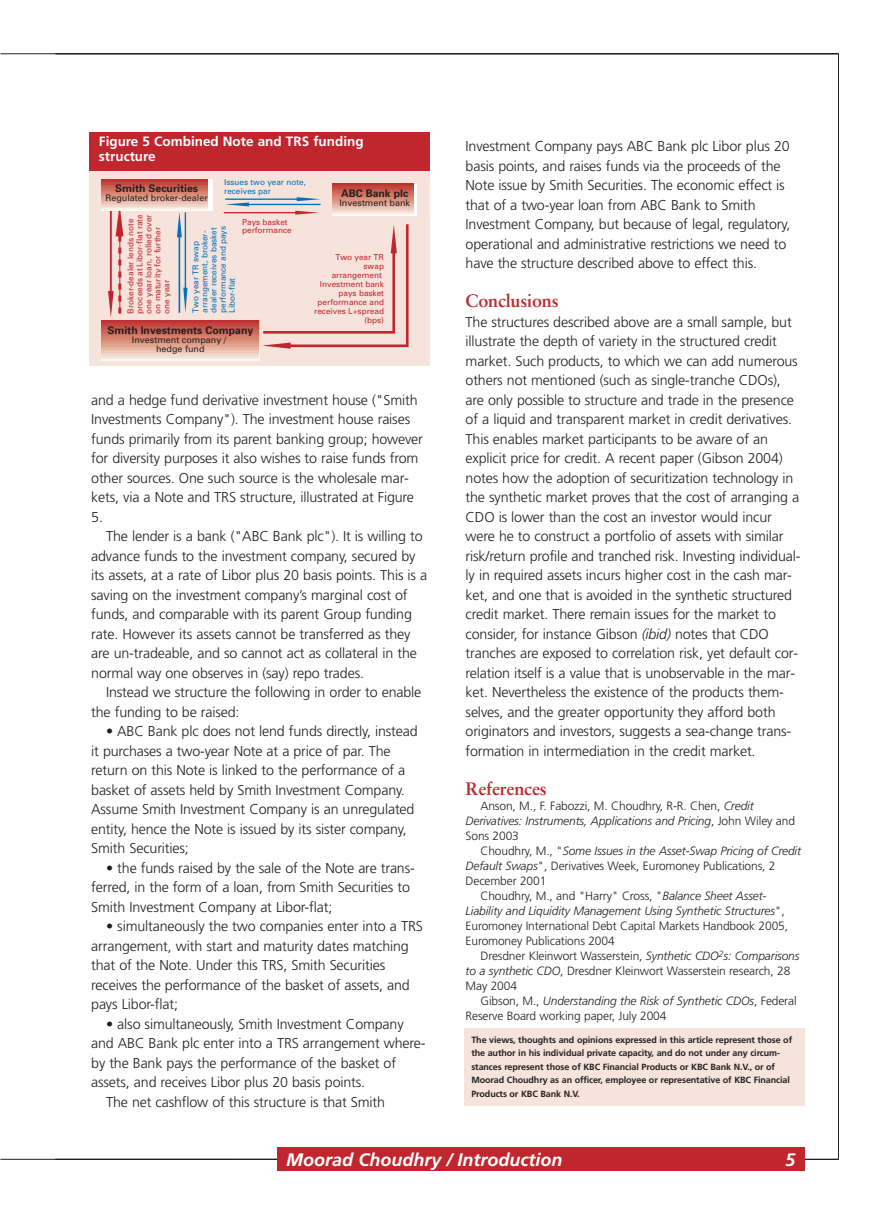
<style>
.page{position:relative;width:893px;height:1215px;background:#fff}
.page>*{position:absolute;margin:0;border:0;box-sizing:border-box;transform-origin:0 0}
.t1{font:italic 700 18px "Frutiger";color:#fff}
.t2{font:700 18px "Sabon";letter-spacing:-.01em;color:#c1262e}
.t3{font:300 14.25px/19.5px "Frutiger";letter-spacing:-.01em;color:#231f1f}
.t4{font:700 13.5px/15px "Frutiger";color:#fff}
.t5{font:300 12px/15px "Frutiger";letter-spacing:-.01em;color:#231f1f}
.t6{font:italic 300 12px "Frutiger";letter-spacing:-.01em;color:#231f1f}
.t7{font:700 10.5px "Univers";color:#231f1f}
.t8{font:700 9px/13.5px "Frutiger";letter-spacing:-.01em;color:#231f1f}
.t9{font:9px/9px "Univers";color:#231f1f;text-align:center}
.t10{font:8.1px/9px "Univers";color:#c1262e}
.t11{font:8.1px/9px "Univers";color:#0071bc}
.s1{font-style:italic}
.s2{font-style:normal}
</style>
<div class="page">
<hr style="left:0;top:1159px;width:838px;height:1px;background:#231f1f">
<hr style="left:838px;top:54px;width:1px;height:1105px;background:#231f1f">
<hr style="left:0;top:54px;width:838px;height:1px;background:#231f1f">
<div style="left:277px;top:1147px;width:527px;height:24px;background:#c1262e"></div>
<div style="left:90px;top:132px;width:340px;height:234px;background:#f6e4dc"></div>
<div style="left:332px;top:184px;width:84px;height:31px;background:#fff"></div>
<img style="left:332px;top:184px;width:82px;height:31px">
<div style="left:102px;top:179px;width:111px;height:32px;background:#fff"></div>
<img style="left:102px;top:179px;width:106px;height:31px">
<svg style="left:177px;top:212px;width:10px;height:101px"></svg>
<img style="left:102px;top:321px;width:157px;height:40px">
<svg style="left:108px;top:209px;width:16px;height:109px"></svg>
<svg style="left:224px;top:197px;width:96px;height:18px"></svg>
<svg style="left:262px;top:224px;width:147px;height:125px"></svg>
<div style="left:90px;top:132px;width:340px;height:39px;background:#c1262e"></div>
<div style="left:464px;top:1029px;width:340px;height:77px;background:#f6e4dc"></div>
<p class="t4" style="left:99px;top:135px;width:266px">Figure 5 Combined Note and TRS funding structure</p>
<p class="t11" style="left:224px;top:179px;width:83px">Issues two year note, receives par</p>
<p class="t10" style="left:242px;top:219px;width:51px;line-height:7.5px">Pays basket performance</p>
<p class="t7" style="left:115px;top:185px;width:84px">Smith Securities</p>
<p class="t9" style="left:105px;top:194px;width:104px">Regulated broker-dealer</p>
<p class="t10" style="left:127px;top:314px;width:101px;rotate:-90deg">Broker-dealer lends note proceeds at Libor-flat rate one year loan, rolled over on maturity for further one year</p>
<p class="t11" style="left:192px;top:313px;width:88px;rotate:-90deg">Two year TR swap arrangement, broker&shy;dealer receives basket performance and pays<br>Libor-flat</p>
<p class="t7" style="left:107px;top:327px;width:147px">Smith Investments Company</p>
<p class="t9" style="left:132px;top:336px;width:96px">Investment company / hedge fund</p>
<p class="t7" style="left:341px;top:189px;width:69px">ABC Bank plc</p>
<p class="t9" style="left:339px;top:199px;width:72px">Investment bank</p>
<p class="t10" style="left:314px;top:253px;width:71px;text-align:right">Two year TR swap arrangement<br>Investment bank pays basket performance and receives L+spread (bps)</p>
<p class="t3" style="left:91px;top:391px;width:333px">and a hedge fund derivative investment house ("Smith Investments Company"). The investment house raises funds primarily from its parent banking group; however for diversity purposes it also wishes to raise funds from other sources. One such source is the wholesale mar&shy;kets, via a Note and TRS structure, illustrated at Figure 5.</p>
<p class="t3" style="left:91px;top:528px;width:337px;text-indent:15px">The lender is a bank ("ABC Bank plc"). It is willing to advance funds to the investment company, secured by its assets, at a rate of Libor plus 20 basis points. This is a saving on the investment company’s marginal cost of funds, and comparable with its parent Group funding rate. However its assets cannot be transferred as they are un-tradeable, and so cannot act as collateral in the normal way one observes in (say) repo trades.</p>
<p class="t3" style="left:91px;top:684px;width:331px;text-indent:15px">Instead we structure the following in order to enable the funding to be raised:</p>
<p class="t3" style="left:91px;top:723px;width:328px;text-indent:15px">• ABC Bank plc does not lend funds directly, instead it purchases a two-year Note at a price of par. The return on this Note is linked to the performance of a basket of assets held by Smith Investment Company.<br>Assume Smith Investment Company is an unregulated entity, hence the Note is issued by its sister company, Smith Securities;</p>
<p class="t3" style="left:91px;top:859px;width:325px;text-indent:15px">• the funds raised by the sale of the Note are trans&shy;ferred, in the form of a loan, from Smith Securities to<br>Smith Investment Company at Libor-flat;</p>
<p class="t3" style="left:91px;top:918px;width:333px;text-indent:15px">• simultaneously the two companies enter into a TRS arrangement, with start and maturity dates matching that of the Note. Under this TRS, Smith Securities receives the performance of the basket of assets, and pays Libor-flat;</p>
<p class="t3" style="left:106px;top:1015px;width:299px">• also simultaneously, Smith Investment Company</p>
<p class="t3" style="left:91px;top:1035px;width:336px">and ABC Bank plc enter into a TRS arrangement where-</p>
<p class="t3" style="left:91px;top:1054px;width:306px">by the Bank pays the performance of the basket of</p>
<p class="t3" style="left:91px;top:1074px;width:275px">assets, and receives Libor plus 20 basis points.</p>
<p class="t3" style="left:106px;top:1093px;width:280px">The net cashflow of this structure is that Smith</p>
<p class="t3" style="left:465px;top:138px;width:326px">Investment Company pays ABC Bank plc Libor plus 20 basis points, and raises funds via the proceeds of the Note issue by Smith Securities. The economic effect is that of a two-year loan from ABC Bank to Smith Investment Company, but because of legal, regulatory, operational and administrative restrictions we need to have the structure described above to effect this.</p>
<p class="t2" style="left:465px;top:294px;width:95px">Conclusions</p>
<p class="t3" style="left:465px;top:313px;width:336px">The structures described above are a small sample, but illustrate the depth of variety in the structured credit market. Such products, to which we can add numerous others not mentioned (such as single-tranche CDOs), are only possible to structure and trade in the presence of a liquid and transparent market in credit derivatives.<br>This enables market participants to be aware of an explicit price for credit. A recent paper (Gibson 2004) notes how the adoption of securitization technology in the synthetic market proves that the cost of arranging a CDO is lower than the cost an investor would incur were he to construct a portfolio of assets with similar risk/return profile and tranched risk. Investing individual&shy;ly in required assets incurs higher cost in the cash mar&shy;ket, and one that is avoided in the synthetic structured credit market. There remain issues for the market to consider, for instance Gibson <span class="s1">(ibid)</span> notes that CDO tranches are exposed to correlation risk, yet default cor&shy;relation itself is a value that is unobservable in the mar&shy;ket. Nevertheless the existence of the products them&shy;selves, and the greater opportunity they afford both originators and investors, suggests a sea-change trans&shy;formation in intermediation in the credit market.</p>
<p class="t2" style="left:465px;top:781px;width:83px">References</p>
<p class="t5" style="left:465px;top:799px;width:331px;text-indent:15px">Anson, M., F. Fabozzi, M. Choudhry, R-R. Chen, <span class="s1">Credit<br>Derivatives: Instruments, Applications and Pricing</span>, John Wiley and<br>Sons 2003</p>
<p class="t6" style="left:480px;top:846px;width:322px"><span class="s2">Choudhry, M., "</span>Some Issues in the Asset-Swap Pricing of Credit</p>
<p class="t5" style="left:465px;top:859px;width:311px"><span class="s1">Default Swaps</span>", Derivatives Week, Euromoney Publications, 2</p>
<p class="t5" style="left:465px;top:874px;width:82px">December 2001</p>
<p class="t5" style="left:480px;top:889px;width:287px">Choudhry, M., and "Harry" Cross, "<span class="s1">Balance Sheet Asset-</span></p>
<p class="t6" style="left:465px;top:906px;width:320px">Liability and Liquidity Management Using Synthetic Structures<span class="s2">",</span></p>
<p class="t5" style="left:465px;top:919px;width:324px">Euromoney International Debt Capital Markets Handbook 2005,</p>
<p class="t5" style="left:465px;top:934px;width:150px">Euromoney Publications 2004</p>
<p class="t5" style="left:480px;top:949px;width:320px">Dresdner Kleinwort Wasserstein, <span class="s1">Synthetic CDO</span><sup>2</sup><span class="s1">s: Comparisons</span></p>
<p class="t5" style="left:465px;top:964px;width:326px"><span class="s1">to a synthetic CDO</span>, Dresdner Kleinwort Wasserstein research, 28</p>
<p class="t5" style="left:465px;top:979px;width:53px">May 2004</p>
<p class="t6" style="left:480px;top:996px;width:317px"><span class="s2">Gibson, M.,</span> Understanding the Risk of Synthetic CDOs<span class="s2">, Federal</span></p>
<p class="t5" style="left:465px;top:1009px;width:202px">Reserve Board working paper, July 2004</p>
<p class="t8" style="left:471px;top:1034px;width:322px">The views, thoughts and opinions expressed in this article represent those of the author in his individual private capacity, and do not under any circum&shy;stances represent those of KBC Financial Products or KBC Bank N.V., or of Moorad Choudhry as an officer, employee or representative of KBC Financial Products or KBC Bank N.V.</p>
<p class="t1" style="left:286px;top:1152px;width:278px">Moorad Choudhry / Introduction</p>
<p class="t1" style="left:785px;top:1152px;width:12px">5</p>
</div>
